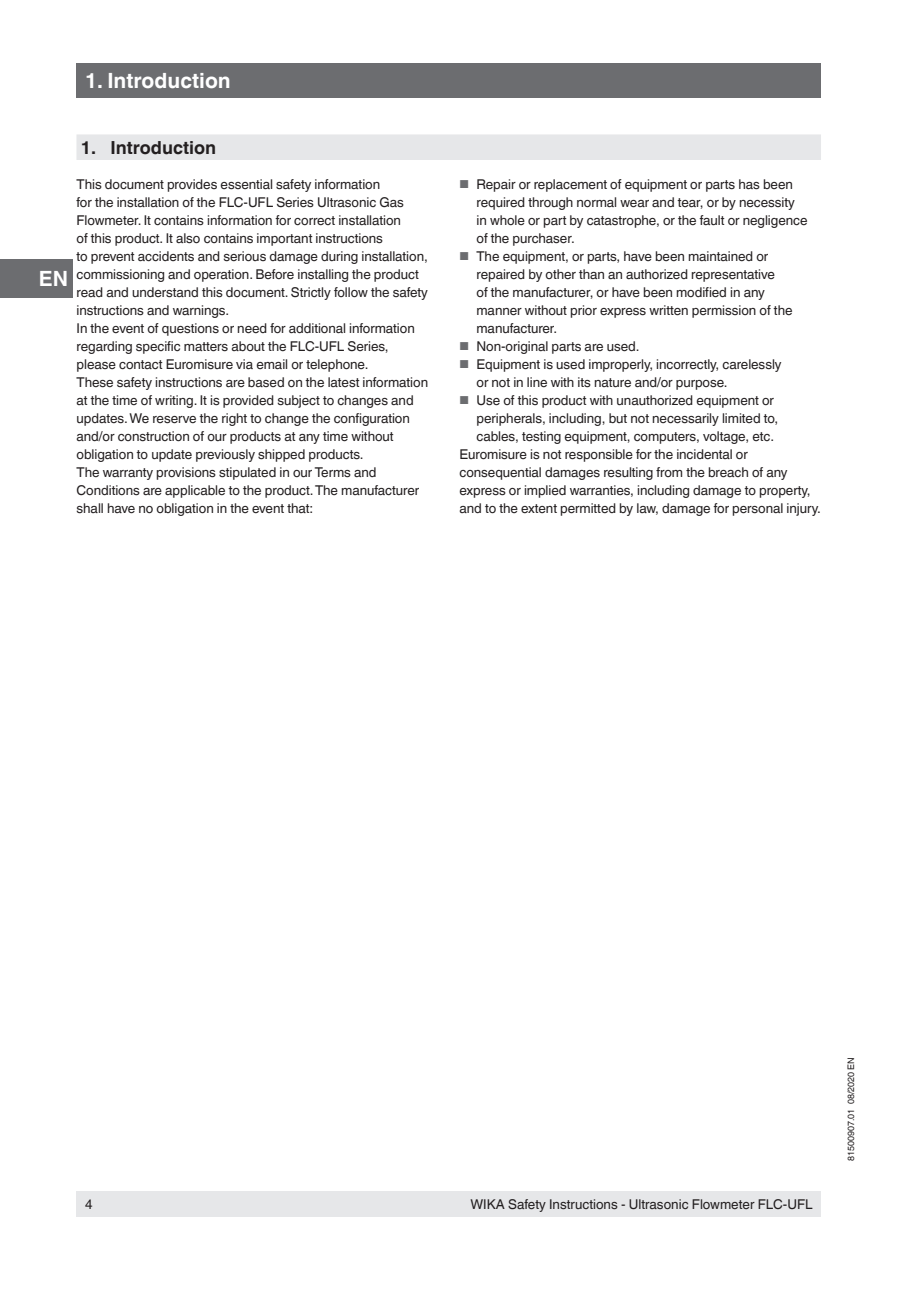
<style>
.page{position:relative;width:919px;height:1289px;background:#fff}
.page>*{position:absolute;margin:0;border:0;box-sizing:border-box;transform-origin:0 0}
.t1{font:700 21px "Helvetica World";color:#fff}
.t2{font:700 18px "Helvetica World";color:#231f20}
.t3{font:13.5px/18px "Helvetica World";letter-spacing:-.005em;color:#231f20}
.t4{font:9px "Helvetica World";color:#231f20}
.s1{font-size:11.55px;color:#6c6d70}
</style>
<div class="page">
<div style="left:77px;top:1191px;width:744px;height:25px;background:#e6e7e9"></div>
<div style="left:77px;top:64px;width:744px;height:34px;background:#6c6d70"></div>
<div style="left:0;top:259px;width:72px;height:39px;background:#6c6d70"></div>
<div style="left:76px;top:134px;width:745px;height:26px;background:#e6e7e9"></div>
<h1 class="t1" style="left:85px;top:69px;width:147px">1. Introduction</h1>
<h1 class="t1" style="left:39px;top:267px;width:31px">EN</h1>
<h2 class="t2" style="left:81px;top:137px;width:137px">1. Introduction</h2>
<p class="t3" style="left:77px;top:175px;width:353px">This document provides essential safety information<br>for the installation of the FLC-UFL Series Ultrasonic Gas Flowmeter. It contains information for correct installation<br>of this product. It also contains important instructions<br>to prevent accidents and serious damage during installation, commissioning and operation. Before installing the product read and understand this document. Strictly follow the safety instructions and warnings.<br>In the event of questions or need for additional information regarding specific matters about the FLC-UFL Series, please contact Euromisure via email or telephone.<br>These safety instructions are based on the latest information at the time of writing. It is provided subject to changes and updates. We reserve the right to change the configuration and/or construction of our products at any time without obligation to update previously shipped products.<br>The warranty provisions stipulated in our Terms and Conditions are applicable to the product. The manufacturer shall have no obligation in the event that:</p>
<p class="t3" style="left:476px;top:175px;width:332px;text-indent:-17px"><span class="s1">■</span> Repair or replacement of equipment or parts has been required through normal wear and tear, or by necessity in whole or part by catastrophe, or the fault or negligence of the purchaser.</p>
<p class="t3" style="left:476px;top:247px;width:317px;text-indent:-17px"><span class="s1">■</span> The equipment, or parts, have been maintained or repaired by other than an authorized representative<br>of the manufacturer, or have been modified in any manner without prior express written permission of the manufacturer.</p>
<p class="t3" style="left:459px;top:337px;width:182px"><span class="s1">■</span> Non-original parts are used.</p>
<p class="t3" style="left:476px;top:355px;width:306px;text-indent:-17px"><span class="s1">■</span> Equipment is used improperly, incorrectly, carelessly or not in line with its nature and/or purpose.</p>
<p class="t3" style="left:459px;top:391px;width:316px"><span class="s1">■</span> Use of this product with unauthorized equipment or</p>
<p class="t3" style="left:476px;top:409px;width:303px">peripherals, including, but not necessarily limited to,</p>
<p class="t3" style="left:476px;top:427px;width:299px">cables, testing equipment, computers, voltage, etc.</p>
<p class="t3" style="left:459px;top:445px;width:290px">Euromisure is not responsible for the incidental or</p>
<p class="t3" style="left:459px;top:463px;width:329px">consequential damages resulting from the breach of any</p>
<p class="t3" style="left:459px;top:481px;width:352px">express or implied warranties, including damage to property,</p>
<p class="t3" style="left:459px;top:499px;width:363px">and to the extent permitted by law, damage for personal injury.</p>
<p class="t3" style="left:85px;top:1194px;width:9px">4</p>
<p class="t3" style="left:470px;top:1194px;width:344px">WIKA Safety Instructions - Ultrasonic Flowmeter FLC-UFL</p>
<p class="t4" style="left:845px;top:1161px;width:106px;rotate:-90deg">81500907.01 08/2020 EN</p>
</div>
